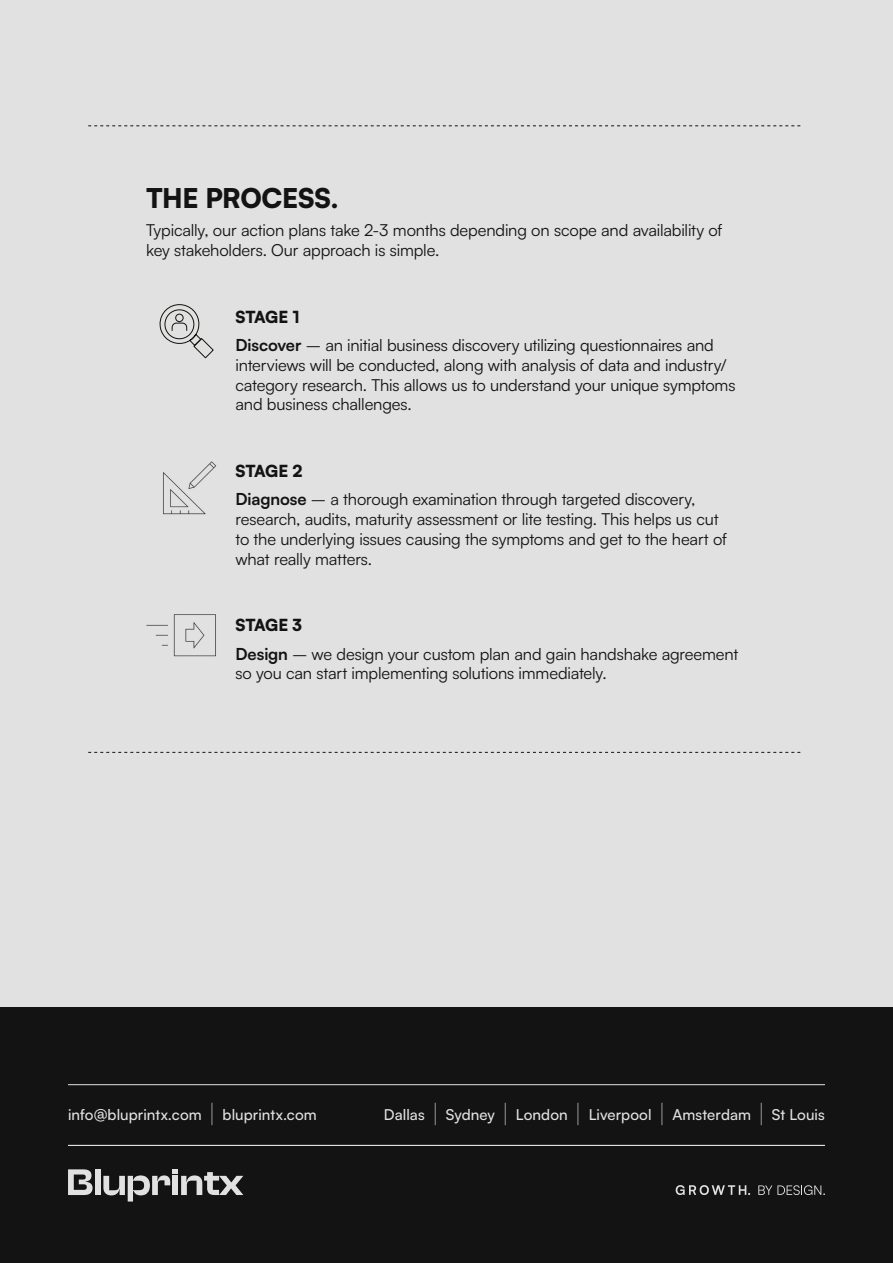
<style>
.page{position:relative;width:893px;height:1263px;background:#fff}
.page>*{position:absolute;margin:0;border:0;box-sizing:border-box;transform-origin:0 0}
.t1{font:900 27px "Satoshi";letter-spacing:-.015em;color:#141314}
.t2{font:16.5px/19.8px "Satoshi";letter-spacing:-.01em;color:#141314}
.t3{font:500 15px "Satoshi";letter-spacing:.005em;color:#e1e1e1}
.s1{font-weight:900}
.s2{font-weight:700}
.s3{font-weight:300;font-size:25.5px}
</style>
<div class="page">
<div style="left:0;top:0;width:893px;height:1008px;background:#e1e1e1"></div>
<div style="left:0;top:1008px;width:893px;height:255px;background:#141314"></div>
<svg style="left:68px;top:1169px;width:25px;height:26px"></svg>
<div style="left:95px;top:1169px;width:5px;height:26px;background:#e1e1e1"></div>
<svg style="left:103px;top:1169px;width:140px;height:32px"></svg>
<svg style="left:676px;top:1185px;width:74px;height:10px"></svg>
<svg style="left:758px;top:1185px;width:67px;height:10px"></svg>
<hr style="left:68px;top:1084px;width:757px;height:1px;background:#e1e1e1">
<hr style="left:68px;top:1145px;width:757px;height:1px;background:#e1e1e1">
<img style="left:146px;top:614px;width:70px;height:43px">
<img style="left:163px;top:461px;width:53px;height:54px">
<svg style="left:160px;top:304px;width:53px;height:54px"></svg>
<svg style="left:88px;top:125px;width:712px;height:1px"></svg>
<svg style="left:88px;top:752px;width:712px;height:1px"></svg>
<h1 class="t1" style="left:146px;top:177px;width:194px">THE PROCESS.</h1>
<p class="t2" style="left:146px;top:220px;width:578px">Typically, our action plans take 2-3 months depending on scope and availability of key stakeholders. Our approach is simple.</p>
<p class="t2" style="left:235px;top:302px;width:480px;line-height:28.3px"><span class="s1">STAGE 1<br></span><span class="s2">Discover</span> – an initial business discovery utilizing questionnaires and</p>
<p class="t2" style="left:235px;top:354px;width:502px">interviews will be conducted, along with analysis of data and industry/ category research. This allows us to understand your unique symptoms and business challenges.</p>
<p class="t2" style="left:235px;top:456px;width:462px;line-height:28.3px"><span class="s1">STAGE 2<br></span><span class="s2">Diagnose</span> – a thorough examination through targeted discovery,</p>
<p class="t2" style="left:235px;top:509px;width:493px">research, audits, maturity assessment or lite testing. This helps us cut to the underlying issues causing the symptoms and get to the heart of what really matters.</p>
<p class="t2" style="left:235px;top:610px;width:504px;line-height:28.3px"><span class="s1">STAGE 3<br></span><span class="s2">Design</span> – we design your custom plan and gain handshake agreement</p>
<p class="t2" style="left:235px;top:663px;width:373px">so you can start implementing solutions immediately.</p>
<p class="t3" style="left:68px;top:1104px;width:250px">info@bluprintx.com <span class="s3">|</span> bluprintx.com</p>
<p class="t3" style="left:384px;top:1104px;width:442px">Dallas <span class="s3">|</span> Sydney <span class="s3">|</span> London <span class="s3">|</span> Liverpool <span class="s3">|</span> Amsterdam <span class="s3">|</span> St Louis</p>
</div>
